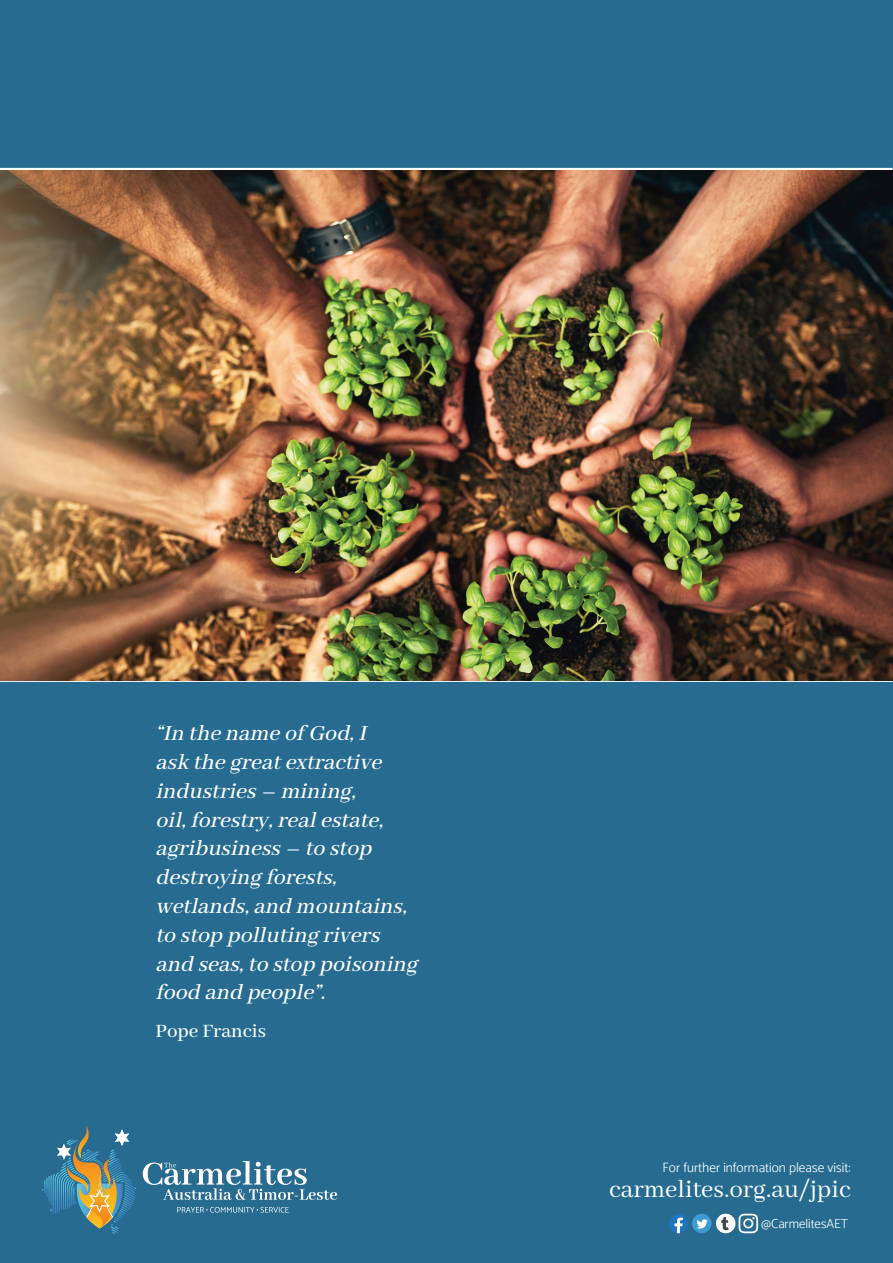
<style>
.page{position:relative;width:893px;height:1263px;background:#276c90}
.page>*{position:absolute;margin:0;border:0;box-sizing:border-box;transform-origin:0 0}
.t1{font:27px "Abhaya Libre";color:#fff}
.t2{font:italic 500 24px/28.8px "Abhaya Libre";color:#fff}
.t3{font:500 21px "Abhaya Libre";color:#fff}
.t4{font:300 13.5px "Catamaran";color:#fff}
.t5{font:300 13.05px "Catamaran";color:#fff}
</style>
<div class="page">
<hr style="left:0;top:679px;width:892px;height:3px;background:#fff">
<hr style="left:0;top:168px;width:892px;height:3px;background:#fff">
<img style="left:0;top:171px;width:892px;height:509px">
<svg style="left:42px;top:1125px;width:94px;height:109px"></svg>
<svg style="left:669px;top:1214px;width:19px;height:19px"></svg>
<div style="left:692px;top:1214px;width:19px;height:19px;background:#3c9bd5;border-radius:50%"></div>
<svg style="left:696px;top:1219px;width:12px;height:9px"></svg>
<svg style="left:738px;top:1214px;width:20px;height:19px"></svg>
<img style="left:715px;top:1214px;width:20px;height:19px">
<svg style="left:143px;top:1161px;width:194px;height:39px"></svg>
<svg style="left:177px;top:1207px;width:112px;height:5px"></svg>
<p class="t2" style="left:156px;top:720px;width:269px">“In thenameof God,I<br>ask thegreatextractive industries– mining, oil,forestry,realestate, agribusiness– to stop destroying forests, wetlands,and mountains, to stop polluting rivers and seas,to stop poisoning food and people”.</p>
<p class="t3" style="left:156px;top:1020px;width:112px">Pope Francis</p>
<p class="t4" style="left:663px;top:1159px;width:189px">For further information please visit:</p>
<p class="t1" style="left:609px;top:1174px;width:243px">carmelites.org.au/jpic</p>
<p class="t5" style="left:761px;top:1216px;width:88px">@CarmelitesAET</p>
</div>
